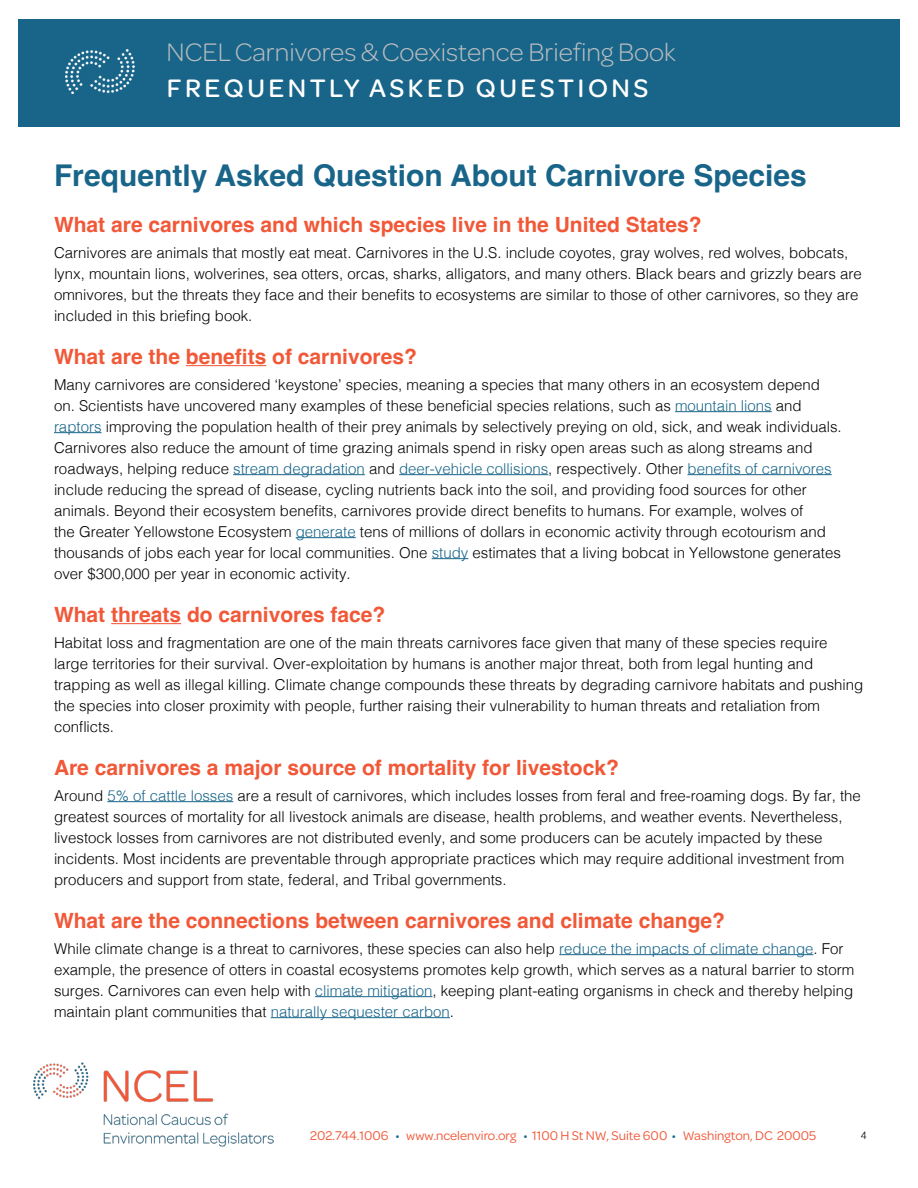
<style>
.page{position:relative;width:918px;height:1188px;background:#fff}
.page>*{position:absolute;margin:0;border:0;box-sizing:border-box;transform-origin:0 0}
.t1{font:700 30px "Helvetica";color:#186589}
.t2{font:300 27px "Omnes";color:#bcbec0}
.t3{font:500 27px "Omnes";letter-spacing:.13em;color:#fff}
.t4{font:700 21px "Helvetica";color:#f15838}
.t5{font:300 15px/21px "Helvetica";color:#000}
.t6{font:13.5px "Omnes";color:#f15838}
.t7{font:300 10.5px "Helvetica";color:#000}
.s1{color:#186589}
</style>
<div class="page">
<div style="left:18px;top:19px;width:882px;height:108px;background:#186589"></div>
<img style="left:66px;top:49px;width:68px;height:44px">
<img style="left:34px;top:1063px;width:239px;height:84px">
<hr style="left:186px;top:365px;width:80px;height:1px;background:#f15838">
<hr style="left:675px;top:411px;width:97px;height:1px;background:#186589">
<hr style="left:54px;top:432px;width:48px;height:1px;background:#186589">
<hr style="left:233px;top:474px;width:132px;height:1px;background:#186589">
<hr style="left:399px;top:474px;width:149px;height:1px;background:#186589">
<hr style="left:688px;top:474px;width:144px;height:1px;background:#186589">
<hr style="left:296px;top:537px;width:60px;height:1px;background:#186589">
<hr style="left:432px;top:558px;width:36px;height:1px;background:#186589">
<hr style="left:111px;top:623px;width:70px;height:1px;background:#f15838">
<hr style="left:107px;top:801px;width:126px;height:1px;background:#186589">
<hr style="left:559px;top:954px;width:255px;height:1px;background:#186589">
<hr style="left:315px;top:996px;width:117px;height:1px;background:#186589">
<hr style="left:271px;top:1017px;width:179px;height:1px;background:#186589">
<h2 class="t2" style="left:167px;top:34px;width:511px">NCEL Carnivores &amp; Coexistence Briefing Book</h2>
<h2 class="t3" style="left:167px;top:69px;width:483px">FREQUENTLY ASKED QUESTIONS</h2>
<h1 class="t1" style="left:54px;top:157px;width:754px">Frequently Asked Question About Carnivore Species</h1>
<h3 class="t4" style="left:54px;top:212px;width:649px">What are carnivores and which species live in the United States?</h3>
<p class="t5" style="left:54px;top:241px;width:809px">Carnivores are animals that mostly eat meat. Carnivores in the U.S. include coyotes, gray wolves, red wolves, bobcats, lynx, mountain lions, wolverines, sea otters, orcas, sharks, alligators, and many others. Black bears and grizzly bears are omnivores, but the threats they face and their benefits to ecosystems are similar to those of other carnivores, so they are included in this briefing book.</p>
<h3 class="t4" style="left:54px;top:344px;width:364px">What are the benefits of carnivores?</h3>
<p class="t5" style="left:54px;top:373px;width:789px">Many carnivores are considered ‘keystone’ species, meaning a species that many others in an ecosystem depend on. Scientists have uncovered many examples of these beneficial species relations, such as <span class="s1">mountain lions</span> and <span class="s1">raptors</span> improving the population health of their prey animals by selectively preying on old, sick, and weak individuals.<br>Carnivores also reduce the amount of time grazing animals spend in risky open areas such as along streams and roadways, helping reduce <span class="s1">stream degradation</span> and <span class="s1">deer-vehicle collisions</span>, respectively. Other <span class="s1">benefits of carnivores </span>include reducing the spread of disease, cycling nutrients back into the soil, and providing food sources for other animals. Beyond their ecosystem benefits, carnivores provide direct benefits to humans. For example, wolves of<br>the Greater Yellowstone Ecosystem <span class="s1">generate</span> tens of millions of dollars in economic activity through ecotourism and thousands of jobs each year for local communities. One <span class="s1">study</span> estimates that a living bobcat in Yellowstone generates over $300,000 per year in economic activity.</p>
<h3 class="t4" style="left:54px;top:602px;width:333px">What threats do carnivores face?</h3>
<p class="t5" style="left:54px;top:631px;width:811px">Habitat loss and fragmentation are one of the main threats carnivores face given that many of these species require large territories for their survival. Over-exploitation by humans is another major threat, both from legal hunting and trapping as well as illegal killing. Climate change compounds these threats by degrading carnivore habitats and pushing the species into closer proximity with people, further raising their vulnerability to human threats and retaliation from conflicts.</p>
<h3 class="t4" style="left:54px;top:755px;width:566px">Are carnivores a major source of mortality for livestock?</h3>
<p class="t5" style="left:54px;top:784px;width:808px">Around <span class="s1">5% of cattle losses</span> are a result of carnivores, which includes losses from feral and free-roaming dogs. By far, the greatest sources of mortality for all livestock animals are disease, health problems, and weather events. Nevertheless, livestock losses from carnivores are not distributed evenly, and some producers can be acutely impacted by these incidents. Most incidents are preventable through appropriate practices which may require additional investment from producers and support from state, federal, and Tribal governments.</p>
<h3 class="t4" style="left:54px;top:908px;width:673px">What are the connections between carnivores and climate change?</h3>
<p class="t5" style="left:54px;top:937px;width:802px">While climate change is a threat to carnivores, these species can also help <span class="s1">reduce the impacts of climate change</span>. For example, the presence of otters in coastal ecosystems promotes kelp growth, which serves as a natural barrier to storm surges. Carnivores can even help with <span class="s1">climate mitigation</span>, keeping plant-eating organisms in check and thereby helping maintain plant communities that <span class="s1">naturally sequester carbon</span>.</p>
<p class="t6" style="left:310px;top:1127px;width:508px">202.744.1006 <span class="s1">•</span> www.ncelenviro.org <span class="s1">•</span> 1100 H St NW, Suite 600 <span class="s1">•</span> Washington, DC 20005</p>
<p class="t7" style="left:861px;top:1127px;width:7px">4</p>
</div>
